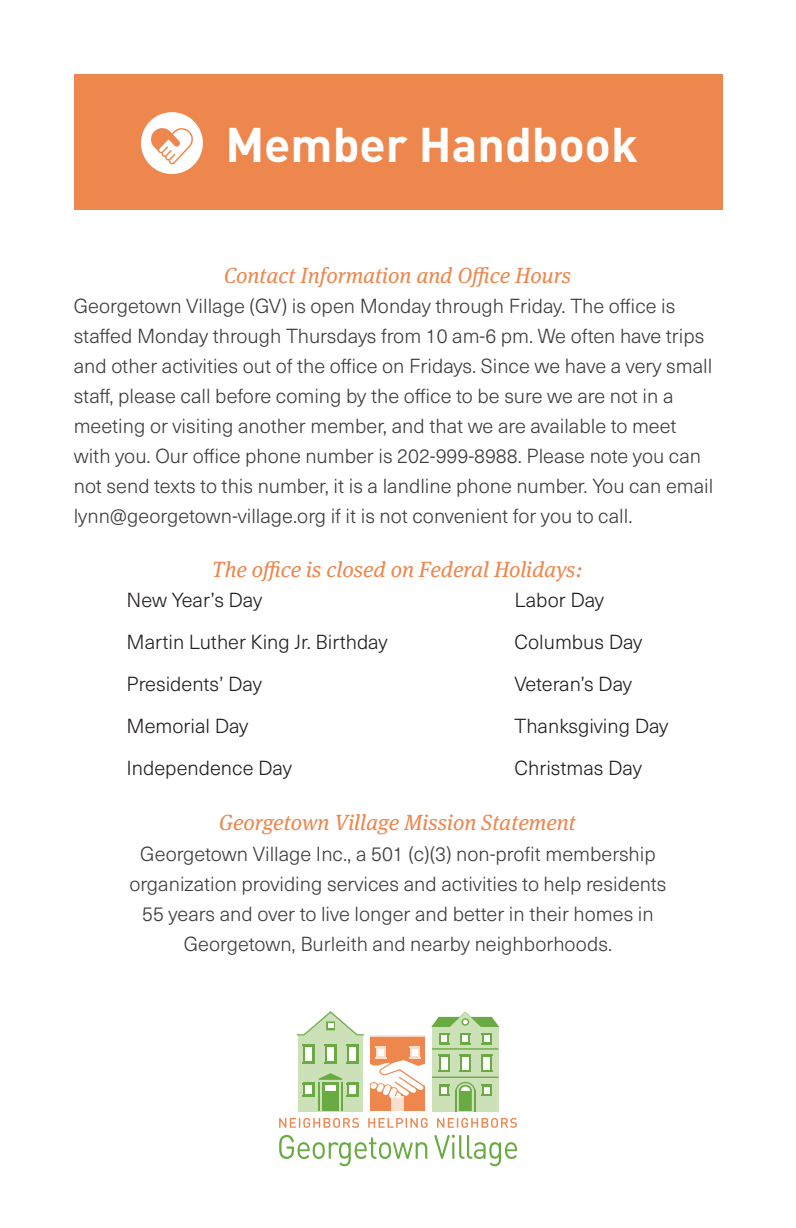
<style>
.page{position:relative;width:796px;height:1228px;background:#fff}
.page>*{position:absolute;margin:0;border:0;box-sizing:border-box;transform-origin:0 0}
.newtext{font:700 48px "DINOT";color:#fff}
.newtext-2{font:italic 22px "Meta Serif Pro";color:#ed874e}
.newtext-3{font:300 20px/30px "Neue Haas Unica Pro";color:#3e3e3f}
.newtext-4{font:300 20px "Neue Haas Unica Pro";color:#231f20}
</style>
<div class="page">
<div style="left:432px;top:1026px;width:66px;height:85px;background:#cde1b9"></div>
<svg style="left:279px;top:1117px;width:80px;height:10px"></svg>
<svg style="left:368px;top:1117px;width:59px;height:10px"></svg>
<svg style="left:437px;top:1117px;width:80px;height:10px"></svg>
<div style="left:370px;top:1036px;width:54px;height:75px;background:#ed874e"></div>
<div style="left:391px;top:1096px;width:12px;height:15px;background:#fadfce"></div>
<svg style="left:279px;top:1134px;width:148px;height:32px"></svg>
<svg style="left:434px;top:1134px;width:83px;height:32px"></svg>
<div style="left:298px;top:1035px;width:65px;height:76px;background:#cde1b9"></div>
<svg style="left:297px;top:1011px;width:128px;height:25px"></svg>
<svg style="left:370px;top:1046px;width:55px;height:52px"></svg>
<svg style="left:303px;top:1045px;width:11px;height:16px"></svg>
<svg style="left:302px;top:1044px;width:13px;height:1px"></svg>
<svg style="left:302px;top:1061px;width:13px;height:2px"></svg>
<div style="left:305px;top:1046px;width:7px;height:14px;background:#fff"></div>
<svg style="left:325px;top:1045px;width:11px;height:16px"></svg>
<svg style="left:324px;top:1044px;width:13px;height:1px"></svg>
<svg style="left:324px;top:1061px;width:13px;height:2px"></svg>
<div style="left:327px;top:1046px;width:7px;height:14px;background:#fff"></div>
<svg style="left:347px;top:1045px;width:11px;height:16px"></svg>
<svg style="left:346px;top:1044px;width:13px;height:1px"></svg>
<svg style="left:346px;top:1061px;width:13px;height:2px"></svg>
<div style="left:349px;top:1046px;width:7px;height:14px;background:#fff"></div>
<svg style="left:439px;top:1056px;width:10px;height:14px"></svg>
<div style="left:441px;top:1056px;width:6px;height:13px;background:#fff"></div>
<svg style="left:460px;top:1056px;width:10px;height:14px"></svg>
<div style="left:462px;top:1056px;width:6px;height:13px;background:#fff"></div>
<svg style="left:481px;top:1056px;width:11px;height:14px"></svg>
<svg style="left:431px;top:1011px;width:68px;height:45px"></svg>
<svg style="left:432px;top:1070px;width:66px;height:41px"></svg>
<div style="left:483px;top:1056px;width:7px;height:13px;background:#fff"></div>
<svg style="left:302px;top:1073px;width:57px;height:38px"></svg>
<div style="left:349px;top:1085px;width:7px;height:8px;background:#fff"></div>
<div style="left:74px;top:74px;width:648px;height:135px;background:#ed874e"></div>
<div style="left:141px;top:112px;width:62px;height:62px;background:#fff;border-radius:50%"></div>
<svg style="left:151px;top:128px;width:42px;height:36px"></svg>
<p class="newtext" style="left:225px;top:113px;width:414px">Member Handbook</p>
<p class="newtext-2" style="left:223px;top:259px;width:349px">Contact Information and Office Hours</p>
<p class="newtext-3" style="left:74px;top:291px;width:641px">Georgetown Village (GV) is open Monday through Friday. The office is staffed Monday through Thursdays from 10 am-6 pm. We often have trips and other activities out of the office on Fridays. Since we have a very small staff, please call before coming by the office to be sure we are not in a meeting or visiting another member, and that we are available to meet with you. Our office phone number is 202-999-8988. Please note you can not send texts to this number, it is a landline phone number. You can email lynn@georgetown-village.org if it is not convenient for you to call.</p>
<p class="newtext-2" style="left:212px;top:553px;width:372px">The office is closed on Federal Holidays:</p>
<p class="newtext-4" style="left:514px;top:588px;width:91px">Labor Day</p>
<p class="newtext-4" style="left:514px;top:630px;width:129px">Columbus Day</p>
<p class="newtext-4" style="left:514px;top:672px;width:119px">Veteran’s Day</p>
<p class="newtext-4" style="left:514px;top:714px;width:155px">Thanksgiving Day</p>
<p class="newtext-4" style="left:514px;top:756px;width:129px">Christmas Day</p>
<p class="newtext-2" style="left:219px;top:806px;width:358px">Georgetown Village Mission Statement</p>
<p class="newtext-4" style="left:126px;top:588px;width:137px">New Year’s Day</p>
<p class="newtext-4" style="left:126px;top:630px;width:262px">Martin Luther King Jr. Birthday</p>
<p class="newtext-4" style="left:126px;top:672px;width:137px">Presidents’ Day</p>
<p class="newtext-4" style="left:126px;top:714px;width:123px">Memorial Day</p>
<p class="newtext-4" style="left:126px;top:756px;width:167px">Independence Day</p>
<p class="newtext-3" style="left:129px;top:839px;width:538px;text-align:center">Georgetown Village Inc., a 501 (c)(3) non-profit membership organization providing services and activities to help residents 55 years and over to live longer and better in their homes in Georgetown, Burleith and nearby neighborhoods.</p>
</div>
